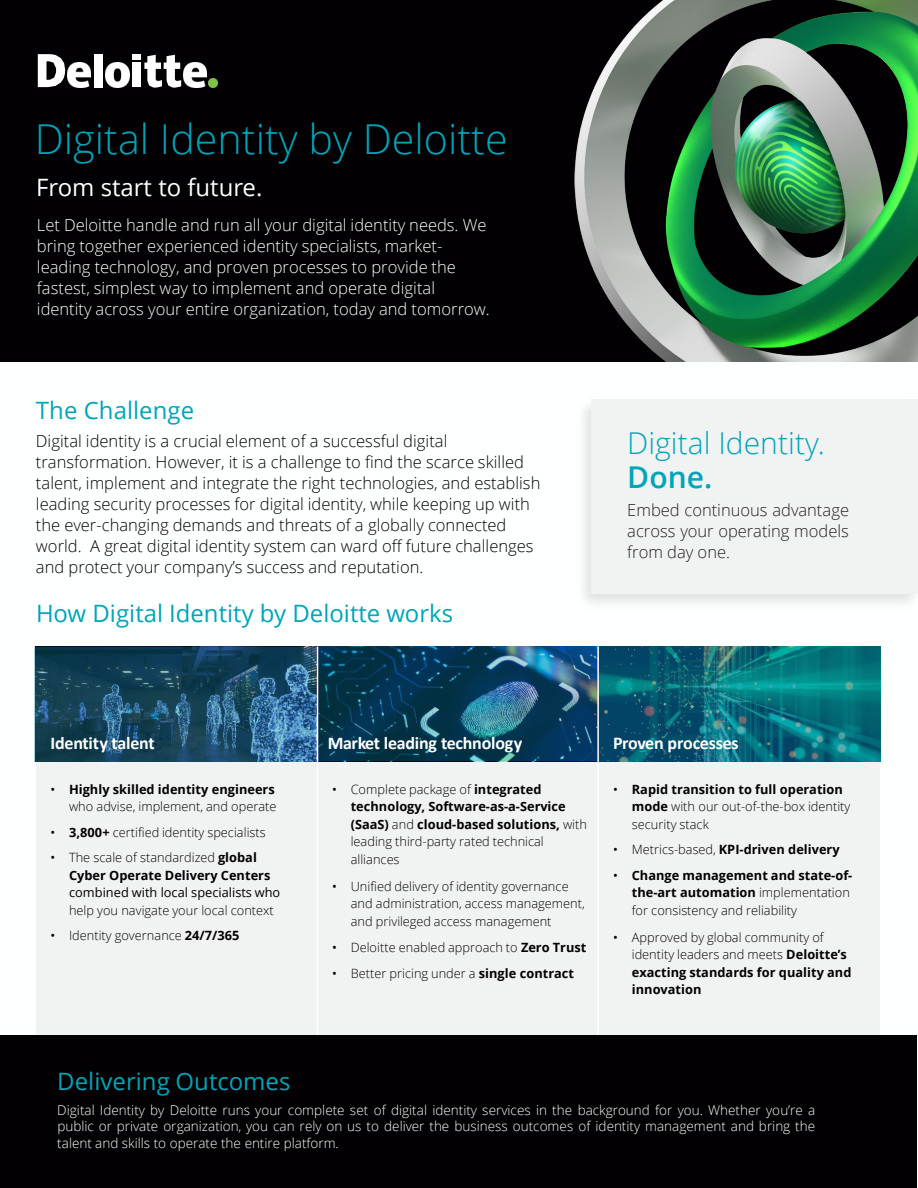
<style>
.page{position:relative;width:918px;height:1188px;background:#fff}
.page>*{position:absolute;margin:0;border:0;box-sizing:border-box;transform-origin:0 0}
.t1{font:300 41.25px "Open Sans";color:#00a5b8}
.t2{font:300 30px "Open Sans";color:#00a5b8}
.t3{font:600 30px "Open Sans";color:#00a5b8}
.t4{font:24px "Open Sans";color:#00a5b8}
.t5{font:24px "Open Sans";color:#fff}
.t6{font:700 18px "Calibri";letter-spacing:-.015em;color:#fff}
.t7{font:300 16.5px/21px "Open Sans";color:#020002}
.t8{font:300 16.5px/21px "Open Sans";color:#fff}
.t9{font:300 16.5px/21px "Open Sans";color:#231f20;text-align:justify}
.t10{font:300 13.5px/16.5px "Open Sans";color:#fff;text-align:justify}
.t11{font:300 12.75px/17.5px "Open Sans";color:#020002}
.t12{font:700 12.75px/17.5px "Open Sans";color:#020002}
.s1{font-weight:400}
.s2{font-weight:300}
.s3{font-weight:700}
.s4{font-weight:400;color:#000}
.s5{font-weight:300;color:#000}
</style>
<div class="page">
<div style="left:36px;top:761px;width:844px;height:274px;background:#f1f2f2"></div>
<div style="left:35px;top:647px;width:845px;height:115px;background:#231f20;opacity:.08"></div>
<div style="left:0;top:0;width:918px;height:362px;background:#020002"></div>
<hr style="left:317px;top:647px;width:1px;height:388px;background:#fff">
<hr style="left:597px;top:647px;width:2px;height:388px;background:#fff">
<svg style="left:208px;top:78px;width:10px;height:10px"></svg>
<svg style="left:38px;top:54px;width:27px;height:33px"></svg>
<div style="left:94px;top:54px;width:8px;height:33px;background:#fff"></div>
<img style="left:105px;top:62px;width:25px;height:25px">
<div style="left:133px;top:63px;width:8px;height:24px;background:#fff"></div>
<div style="left:133px;top:54px;width:8px;height:6px;background:#fff"></div>
<svg style="left:144px;top:55px;width:37px;height:33px"></svg>
<img style="left:183px;top:62px;width:23px;height:25px">
<img style="left:68px;top:62px;width:23px;height:25px">
<div style="left:592px;top:399px;width:326px;height:195px;background:#f1f2f2"></div>
<div style="left:0;top:1035px;width:916px;height:153px;background:#020002"></div>
<img style="left:574px;top:0;width:344px;height:362px">
<h1 class="t1" style="left:35px;top:111px;width:475px">Digital Identity by Deloitte</h1>
<p class="t5" style="left:36px;top:171px;width:228px">From start to future.</p>
<p class="t8" style="left:37px;top:214px;width:455px">Let Deloitte handle and run all your digital identity needs. We bring together experienced identity specialists, market&shy;leading technology, and proven processes to provide the fastest, simplest way to implement and operate digital identity across your entire organization, today and tomorrow.</p>
<p class="t4" style="left:36px;top:394px;width:160px">The Challenge</p>
<p class="t7" style="left:36px;top:430px;width:506px">Digital identity is a crucial element of a successful digital transformation. However, it is a challenge to find the scarce skilled talent, implement and integrate the right technologies, and establish leading security processes for digital identity, while keeping up with the ever-changing demands and threats of a globally connected world. A great digital identity system can ward off future challenges and protect your company’s success and reputation.</p>
<p class="t4" style="left:36px;top:597px;width:419px">How Digital Identity by Deloitte works</p>
<p class="t2" style="left:627px;top:422px;width:199px">Digital Identity.</p>
<p class="t3" style="left:627px;top:457px;width:87px">Done.</p>
<p class="t9" style="left:627px;top:499px;width:223px">Embed continuous advantage across your operating models from day one.</p>
<p class="t6" style="left:50px;top:730px;width:106px">Identity talent</p>
<p class="t12" style="left:50px;top:780px;width:228px;text-align:right"><span class="s1">•</span> Highly skilled identity engineers <span class="s2">who advise, implement, and operate</span></p>
<p class="t11" style="left:50px;top:823px;width:217px"><span class="s1">•</span> <span class="s3">3,800+</span> certified identity specialists</p>
<p class="t11" style="left:69px;top:848px;width:213px;text-indent:-19px"><span class="s1">•</span> The scale of standardized <span class="s3">global Cyber Operate Delivery Centers </span><span class="s1">combined with local specialists who </span>help you navigate your local context</p>
<p class="t11" style="left:50px;top:927px;width:191px"><span class="s1">•</span> Identity governance <span class="s3">24/7/365</span></p>
<p class="t6" style="left:328px;top:730px;width:196px">Market leading technology</p>
<p class="t6" style="left:613px;top:730px;width:127px">Proven processes</p>
<p class="t12" style="left:351px;top:780px;width:238px;text-indent:-19px"><span class="s4">•</span> <span class="s5">Complete</span> <span class="s2">package of</span> integrated technology, Software-as-a-Service (SaaS) <span class="s2">and</span> cloud-based solutions, <span class="s2">with leading third-party rated technical alliances</span></p>
<p class="t11" style="left:351px;top:877px;width:236px;text-indent:-19px"><span class="s1">•</span> Unified delivery of identity governance and administration, access management, and privileged access management</p>
<p class="t11" style="left:332px;top:939px;width:256px"><span class="s1">•</span> Deloitte enabled approach to <span class="s3">Zero Trust</span></p>
<p class="t11" style="left:332px;top:964px;width:244px"><span class="s1">•</span> Better pricing under a <span class="s3">single contract</span></p>
<p class="t11" style="left:632px;top:780px;width:220px;text-indent:-19px"><span class="s1">•</span> <span class="s3">Rapid transition to full operation mode</span> with our out-of-the-box identity security stack</p>
<p class="t12" style="left:613px;top:841px;width:228px"><span class="s1">•</span> <span class="s2">Metrics-based,</span> KPI-driven delivery</p>
<p class="t12" style="left:632px;top:866px;width:222px;text-indent:-19px"><span class="s1">•</span> Change management and state-of&shy;the-art automation <span class="s2">implementation for consistency and reliability</span></p>
<p class="t11" style="left:632px;top:928px;width:221px;text-indent:-19px"><span class="s1">•</span> Approved by global community of identity leaders and meets <span class="s3">Deloitte’s exacting standards for quality and innovation</span></p>
<p class="t4" style="left:57px;top:1065px;width:235px">Delivering Outcomes</p>
<p class="t10" style="left:57px;top:1101px;width:759px">Digital Identity by Deloitte runs your complete set of digital identity services in the background for you. Whether you’re a public or private organization, you can rely on us to deliver the business outcomes of identity management and bring the talent and skills to operate the entire platform.</p>
</div>
